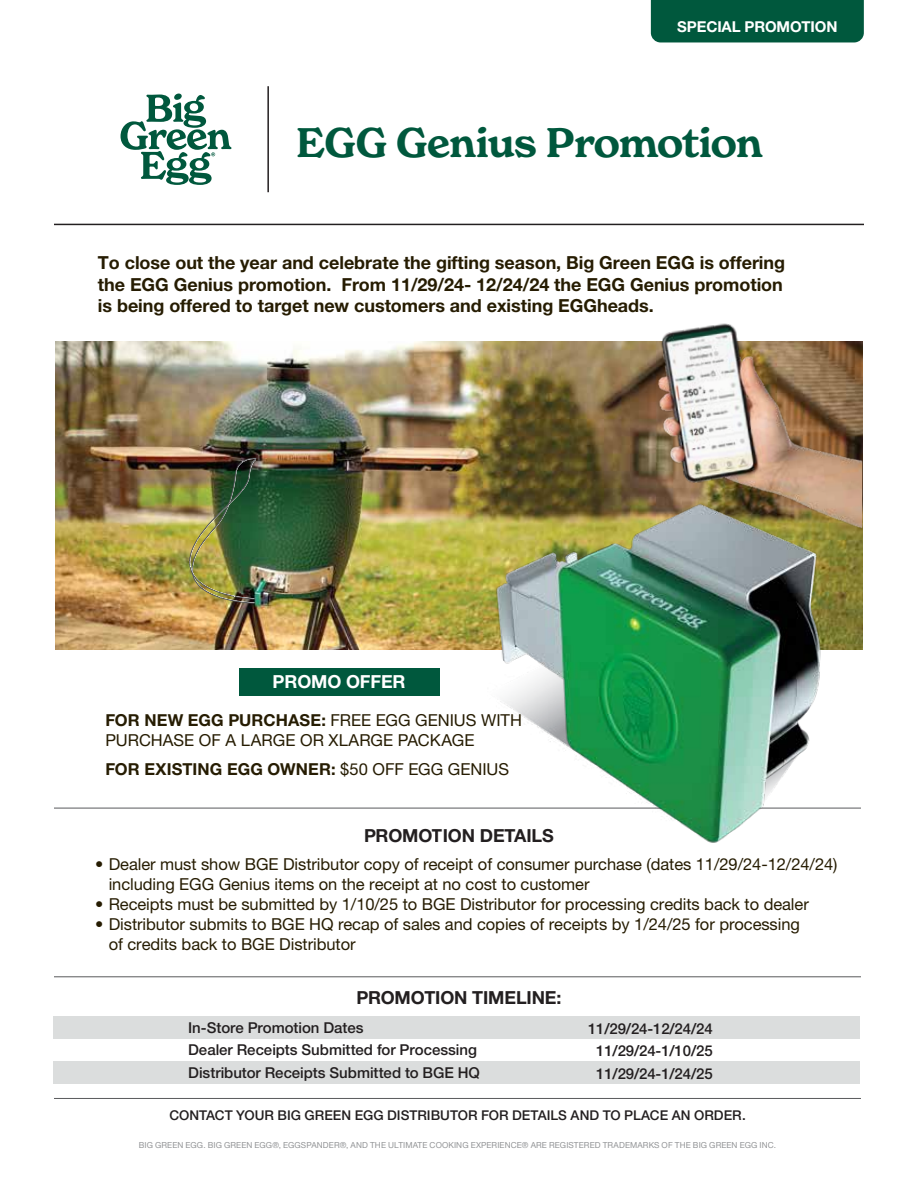
<style>
.page{position:relative;width:918px;height:1188px;background:#fff}
.page>*{position:absolute;margin:0;border:0;box-sizing:border-box;transform-origin:0 0}
.t1{font:600 40.5px "New Spirit";letter-spacing:-.02em;color:#00583d}
.t2{font:700 18px/21.6px "Helvetica Neue LT Std";letter-spacing:-.005em;color:#261c02}
.t3{font:700 18px "Helvetica Neue LT Std";letter-spacing:-.005em;color:#231f20}
.t4{font:700 18px "Helvetica Neue LT Std";letter-spacing:-.01em;color:#fff}
.t5{font:16.5px/19.8px "Helvetica Neue LT Std";letter-spacing:-.005em;color:#261c02}
.t6{font:700 16.5px "Helvetica Neue LT Std";letter-spacing:.005em;color:#261c02}
.t7{font:500 15px/22.2px "Helvetica Neue LT Std";letter-spacing:-.005em;color:#231f20;text-align:center}
.t8{font:700 15px "Helvetica Neue LT Std";letter-spacing:-.01em;color:#fff}
.t9{font:500 13.5px "Helvetica Neue LT Std";color:#231f20}
.t10{font:8.25px "Helvetica Neue";letter-spacing:.01em;color:#929496}
.s1{font-weight:700}
.s2{font-weight:400}
</style>
<div class="page">
<img style="left:56px;top:342px;width:806px;height:307px">
<img style="left:189px;top:458px;width:67px;height:146px">
<hr style="left:54px;top:808px;width:807px;height:1px;background:#595a5c">
<hr style="left:54px;top:1098px;width:807px;height:1px;background:#595a5c">
<hr style="left:54px;top:976px;width:807px;height:1px;background:#595a5c">
<hr style="left:54px;top:224px;width:810px;height:1px;background:#231f20">
<hr style="left:267px;top:86px;width:2px;height:106px;background:#231f20">
<div style="left:651px;top:0;width:213px;height:42px;background:#00583d"></div>
<div style="left:54px;top:1017px;width:806px;height:22px;background:#dbdddd"></div>
<div style="left:54px;top:1061px;width:806px;height:23px;background:#dbdddd"></div>
<div style="left:239px;top:668px;width:200px;height:28px;background:#00583d"></div>
<svg style="left:121px;top:95px;width:111px;height:90px"></svg>
<img style="left:436px;top:596px;width:40px;height:213px">
<img style="left:476px;top:490px;width:375px;height:353px">
<img style="left:603px;top:323px;width:259px;height:253px">
<p class="t8" style="left:677px;top:17px;width:162px">SPECIAL PROMOTION</p>
<h1 class="t1" style="left:296px;top:117px;width:468px">EGG Genius Promotion</h1>
<p class="t2" style="left:98px;top:251px;width:689px">To close out the year and celebrate the gifting season, Big Green EGG is offering the EGG Genius promotion. From 11/29/24- 12/24/24 the EGG Genius promotion is being offered to target new customers and existing EGGheads.</p>
<p class="t4" style="left:273px;top:671px;width:134px">PROMO OFFER</p>
<p class="t5" style="left:105px;top:710px;width:418px"><span class="s1">FOR NEW EGG PURCHASE:</span> FREE EGG GENIUS WITH<br>PURCHASE OF A LARGE OR XLARGE PACKAGE</p>
<p class="t6" style="left:105px;top:759px;width:405px">FOR EXISTING EGG OWNER: <span class="s2">$50 OFF EGG GENIUS</span></p>
<p class="t3" style="left:364px;top:825px;width:191px">PROMOTION DETAILS</p>
<p class="t5" style="left:109px;top:854px;width:730px;text-indent:-13px">• Dealer must show BGE Distributor copy of receipt of consumer purchase (dates 11/29/24-12/24/24) including EGG Genius items on the receipt at no cost to customer</p>
<p class="t5" style="left:95px;top:894px;width:715px">• Receipts must be submitted by 1/10/25 to BGE Distributor for processing credits back to dealer</p>
<p class="t5" style="left:109px;top:914px;width:693px;text-indent:-13px">• Distributor submits to BGE HQ recap of sales and copies of receipts by 1/24/25 for processing of credits back to BGE Distributor</p>
<p class="t3" style="left:356px;top:986px;width:207px">PROMOTION TIMELINE:</p>
<p class="t7" style="left:188px;top:1016px;width:177px">In-Store Promotion Dates</p>
<p class="t7" style="left:588px;top:1017px;width:126px">11/29/24-12/24/24<br>11/29/24-1/10/25<br>11/29/24-1/24/25</p>
<p class="t7" style="left:188px;top:1038px;width:293px;text-align:left">Dealer Receipts Submitted for Processing<br>Distributor Receipts Submitted to BGE HQ</p>
<p class="t9" style="left:169px;top:1107px;width:578px">CONTACT YOUR BIG GREEN EGG DISTRIBUTOR FOR DETAILS AND TO PLACE AN ORDER.</p>
<p class="t10" style="left:139px;top:1139px;width:639px">BIG GREEN EGG. BIG GREEN EGG®, EGGSPANDER®, AND THE ULTIMATE COOKING EXPERIENCE® ARE REGISTERED TRADEMARKS OF THE BIG GREEN EGG INC.</p>
</div>
